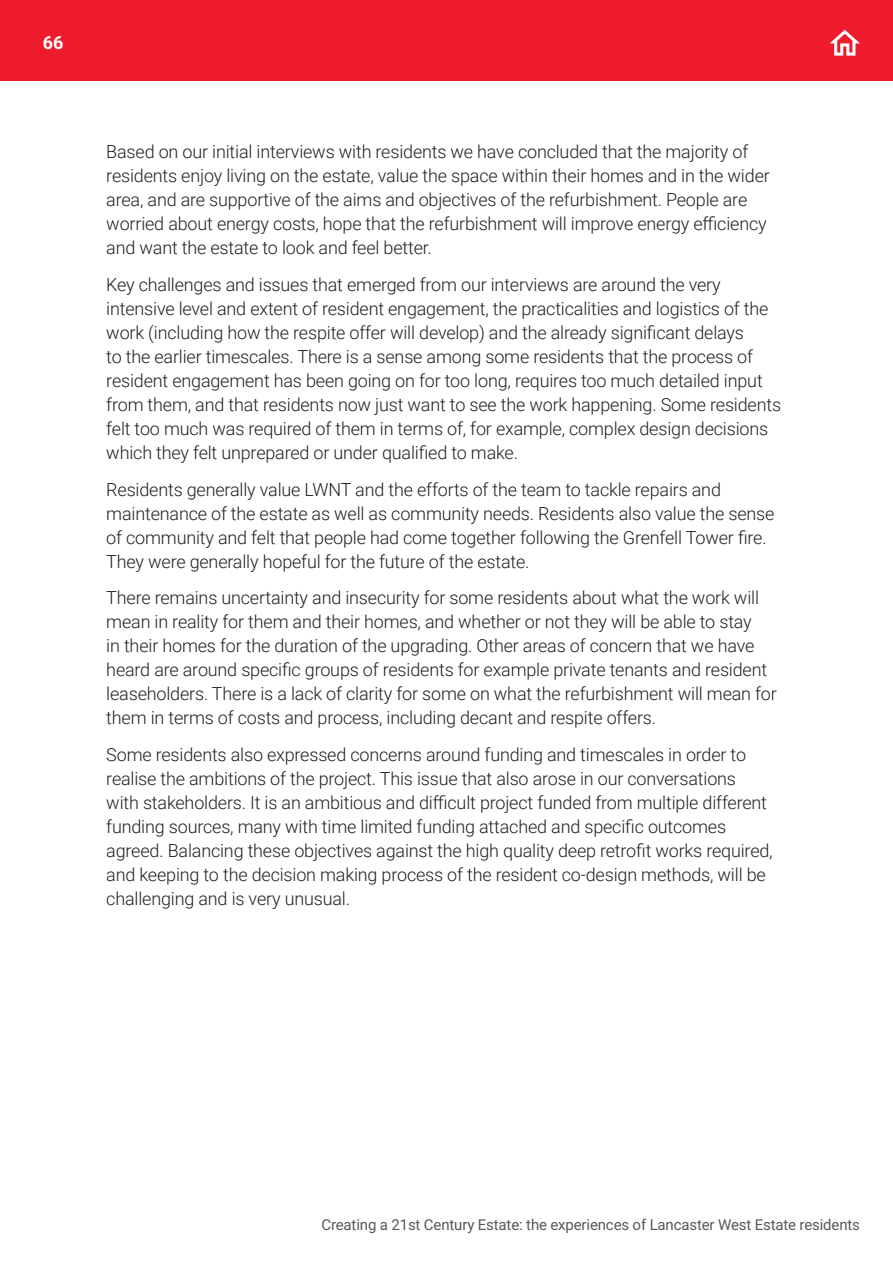
<style>
.page{position:relative;width:893px;height:1263px;background:#fff}
.page>*{position:absolute;margin:0;border:0;box-sizing:border-box;transform-origin:0 0}
.t1{font:300 18px/24px "Roboto";letter-spacing:-.01em;color:#231f20}
.t2{font:700 18px "Roboto";color:#fff}
.t3{font:15px "Roboto";letter-spacing:-.01em;color:#57585a}
</style>
<div class="page">
<div style="left:0;top:0;width:893px;height:81px;background:#ee1b2c"></div>
<svg style="left:830px;top:30px;width:30px;height:26px"></svg>
<p class="t2" style="left:43px;top:30px;width:22px">66</p>
<p class="t1" style="left:106px;top:139px;width:665px">Based on our initial interviews with residents we have concluded that the majority of residents enjoy living on the estate, value the space within their homes and in the wider area, and are supportive of the aims and objectives of the refurbishment. People are worried about energy costs, hope that the refurbishment will improve energy efficiency and want the estate to look and feel better.</p>
<p class="t1" style="left:106px;top:272px;width:676px">Key challenges and issues that emerged from our interviews are around the very intensive level and extent of resident engagement, the practicalities and logistics of the work (including how the respite offer will develop) and the already significant delays<br>to the earlier timescales. There is a sense among some residents that the process of resident engagement has been going on for too long, requires too much detailed input from them, and that residents now just want to see the work happening. Some residents felt too much was required of them in terms of, for example, complex design decisions which they felt unprepared or under qualified to make.</p>
<p class="t1" style="left:106px;top:477px;width:670px">Residents generally value LWNT and the efforts of the team to tackle repairs and maintenance of the estate as well as community needs. Residents also value the sense of community and felt that people had come together following the Grenfell Tower fire.<br>They were generally hopeful for the future of the estate.</p>
<p class="t1" style="left:106px;top:585px;width:672px">There remains uncertainty and insecurity for some residents about what the work will mean in reality for them and their homes, and whether or not they will be able to stay<br>in their homes for the duration of the upgrading. Other areas of concern that we have heard are around specific groups of residents for example private tenants and resident leaseholders. There is a lack of clarity for some on what the refurbishment will mean for them in terms of costs and process, including decant and respite offers.</p>
<p class="t1" style="left:106px;top:742px;width:668px">Some residents also expressed concerns around funding and timescales in order to realise the ambitions of the project. This issue that also arose in our conversations with stakeholders. It is an ambitious and difficult project funded from multiple different funding sources, many with time limited funding attached and specific outcomes agreed. Balancing these objectives against the high quality deep retrofit works required, and keeping to the decision making process of the resident co-design methods, will be challenging and is very unusual.</p>
<p class="t3" style="left:321px;top:1214px;width:540px">Creating a 21st Century Estate: the experiences of Lancaster West Estate residents</p>
</div>
